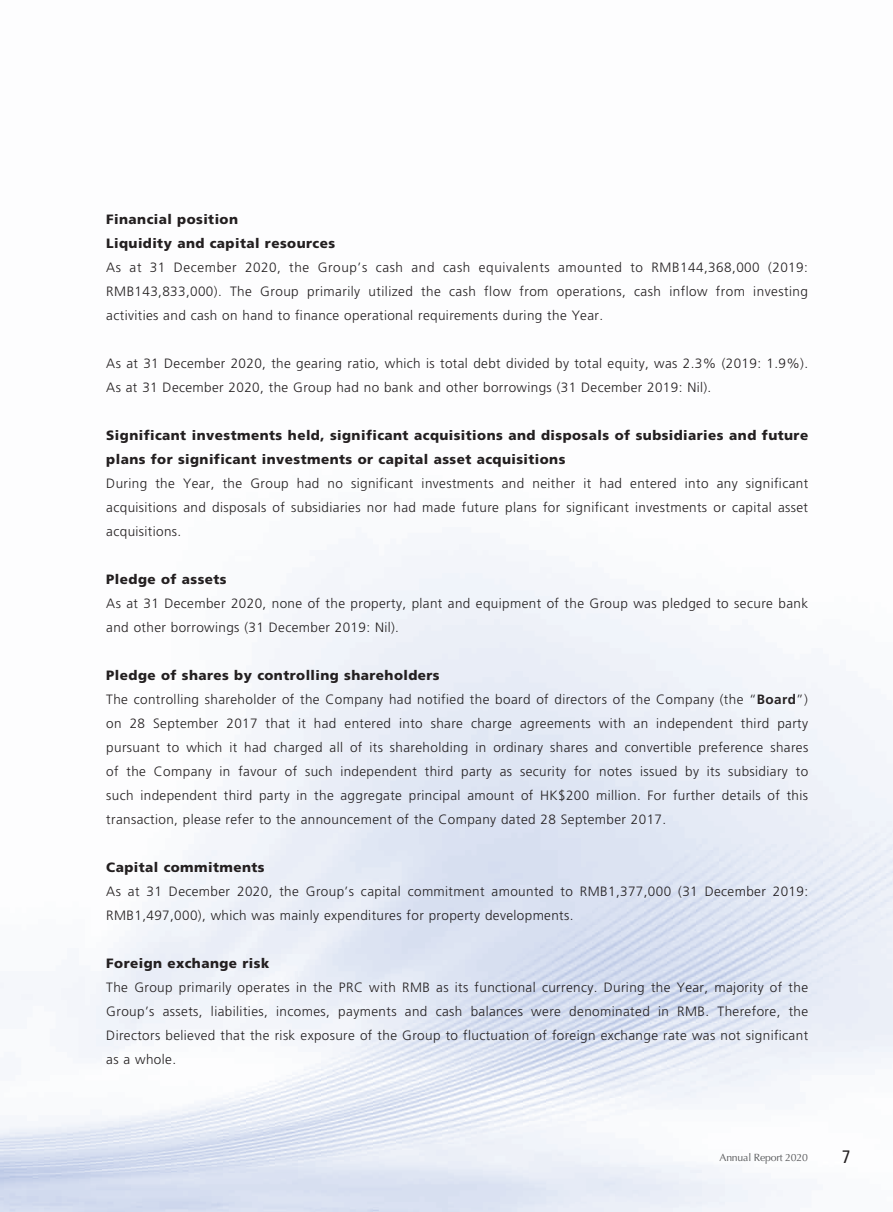
<style>
.page{position:relative;width:893px;height:1212px;background:#fff}
.page>*{position:absolute;margin:0;border:0;box-sizing:border-box;transform-origin:0 0}
.t1{font:condensed 18px "Frutiger LT Std";color:#231f20}
._00_txt{font:300 13.5px/24px "Frutiger LT Std";letter-spacing:.03em;color:#231f20;text-align:justify}
._02_H2{font:900 13.5px/24px "Frutiger LT Std";letter-spacing:.03em;color:#231f20}
.t2{font:10.5px "Optima LT Std";letter-spacing:-.02em;color:#57585a}
.s1{font-weight:700}
</style>
<div class="page">
<img style="left:0;top:544px;width:893px;height:668px">
<p class="_02_H2" style="left:106px;top:207px;width:133px">Financial position</p>
<p class="_02_H2" style="left:106px;top:231px;width:230px">Liquidity and capital resources</p>
<p class="_00_txt" style="left:106px;top:255px;width:703px">As at 31 December 2020, the Group’s cash and cash equivalents amounted to RMB144,368,000 (2019:<br>RMB143,833,000). The Group primarily utilized the cash flow from operations, cash inflow from investing activities and cash on hand to finance operational requirements during the Year.</p>
<p class="_00_txt" style="left:106px;top:351px;width:703px">As at 31 December 2020, the gearing ratio, which is total debt divided by total equity, was 2.3% (2019: 1.9%).<br>As at 31 December 2020, the Group had no bank and other borrowings (31 December 2019: Nil).</p>
<p class="_02_H2" style="left:106px;top:423px;width:703px">Significant investments held, significant acquisitions and disposals of subsidiaries and future plans for significant investments or capital asset acquisitions</p>
<p class="_00_txt" style="left:106px;top:471px;width:703px">During the Year, the Group had no significant investments and neither it had entered into any significant acquisitions and disposals of subsidiaries nor had made future plans for significant investments or capital asset acquisitions.</p>
<p class="_02_H2" style="left:106px;top:567px;width:122px">Pledge of assets</p>
<p class="_00_txt" style="left:106px;top:591px;width:703px">As at 31 December 2020, none of the property, plant and equipment of the Group was pledged to secure bank and other borrowings (31 December 2019: Nil).</p>
<p class="_02_H2" style="left:106px;top:663px;width:335px">Pledge of shares by controlling shareholders</p>
<p class="_00_txt" style="left:106px;top:687px;width:703px">The controlling shareholder of the Company had notified the board of directors of the Company (the “<span class="s1">Board</span>”) on 28 September 2017 that it had entered into share charge agreements with an independent third party pursuant to which it had charged all of its shareholding in ordinary shares and convertible preference shares of the Company in favour of such independent third party as security for notes issued by its subsidiary to such independent third party in the aggregate principal amount of HK$200 million. For further details of this transaction, please refer to the announcement of the Company dated 28 September 2017.</p>
<p class="_02_H2" style="left:106px;top:855px;width:160px">Capital commitments</p>
<p class="_00_txt" style="left:106px;top:879px;width:703px">As at 31 December 2020, the Group’s capital commitment amounted to RMB1,377,000 (31 December 2019:<br>RMB1,497,000), which was mainly expenditures for property developments.</p>
<p class="_02_H2" style="left:106px;top:951px;width:164px">Foreign exchange risk</p>
<p class="_00_txt" style="left:106px;top:975px;width:703px">The Group primarily operates in the PRC with RMB as its functional currency. During the Year, majority of the Group’s assets, liabilities, incomes, payments and cash balances were denominated in RMB. Therefore, the Directors believed that the risk exposure of the Group to fluctuation of foreign exchange rate was not significant as a whole.</p>
<p class="t2" style="left:719px;top:1151px;width:90px">Annual Report 2020</p>
<h1 class="t1" style="left:842px;top:1146px;width:10px">7</h1>
</div>
